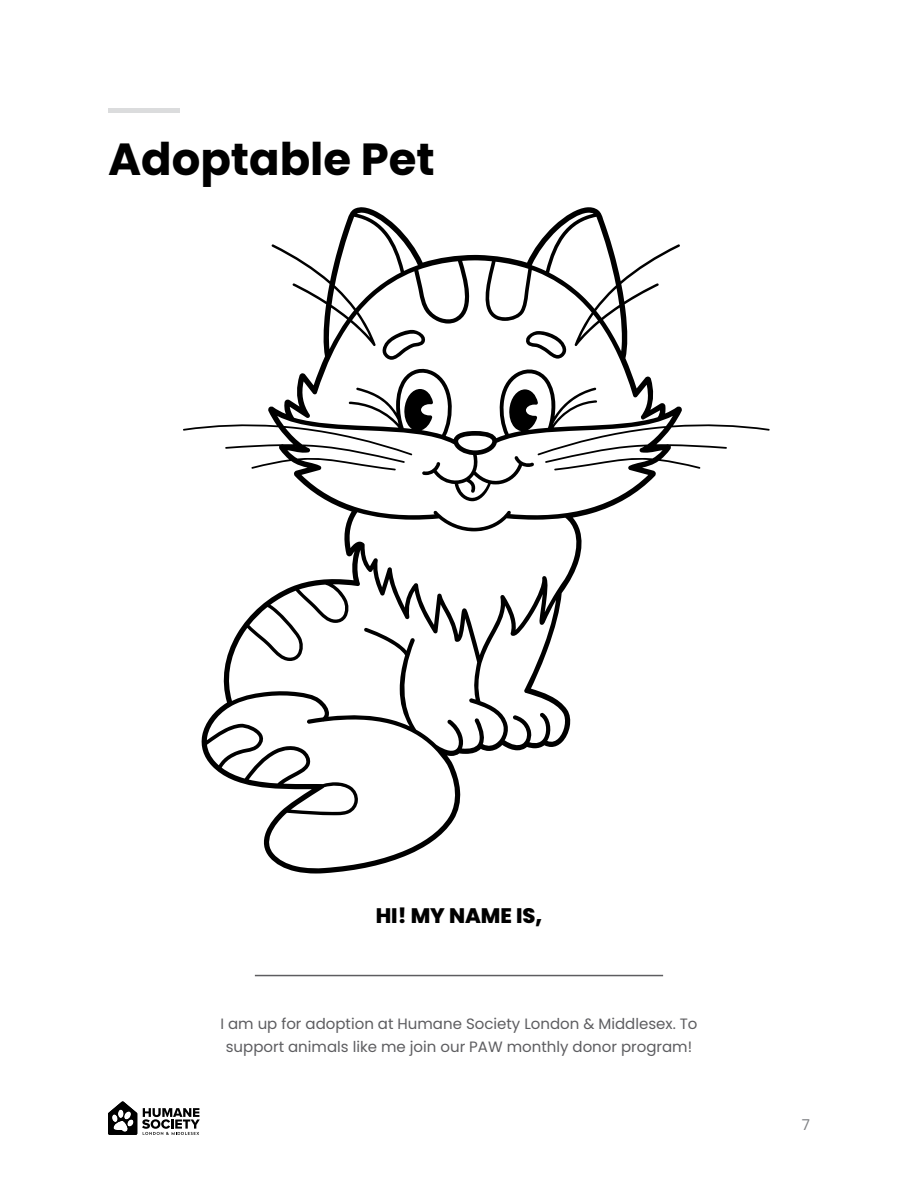
<style>
.page{position:relative;width:918px;height:1188px;background:#fff}
.page>*{position:absolute;margin:0;border:0;box-sizing:border-box;transform-origin:0 0}
.t1{font:700 45px "Poppins";color:#000}
.t2{font:800 21px "Poppins";color:#000}
.t3{font:15px/22.5px "Poppins";color:#5d5d60;text-align:center}
.t4{font:15px "Poppins";color:#808285}
</style>
<div class="page">
<svg style="left:183px;top:207px;width:587px;height:667px"></svg>
<svg style="left:526px;top:330px;width:40px;height:29px"></svg>
<hr style="left:108px;top:108px;width:72px;height:4px;background:#dbdcdd">
<hr style="left:255px;top:975px;width:408px;height:1px;background:#5d5d60">
<svg style="left:108px;top:1101px;width:92px;height:34px"></svg>
<h1 class="t1" style="left:108px;top:133px;width:328px">Adoptable Pet</h1>
<h2 class="t2" style="left:376px;top:903px;width:168px">HI! MY NAME IS,</h2>
<p class="t3" style="left:220px;top:1013px;width:479px">I am up for adoption at Humane Society London &amp; Middlesex. To support animals like me join our PAW monthly donor program!</p>
<p class="t4" style="left:802px;top:1116px;width:10px">7</p>
</div>
